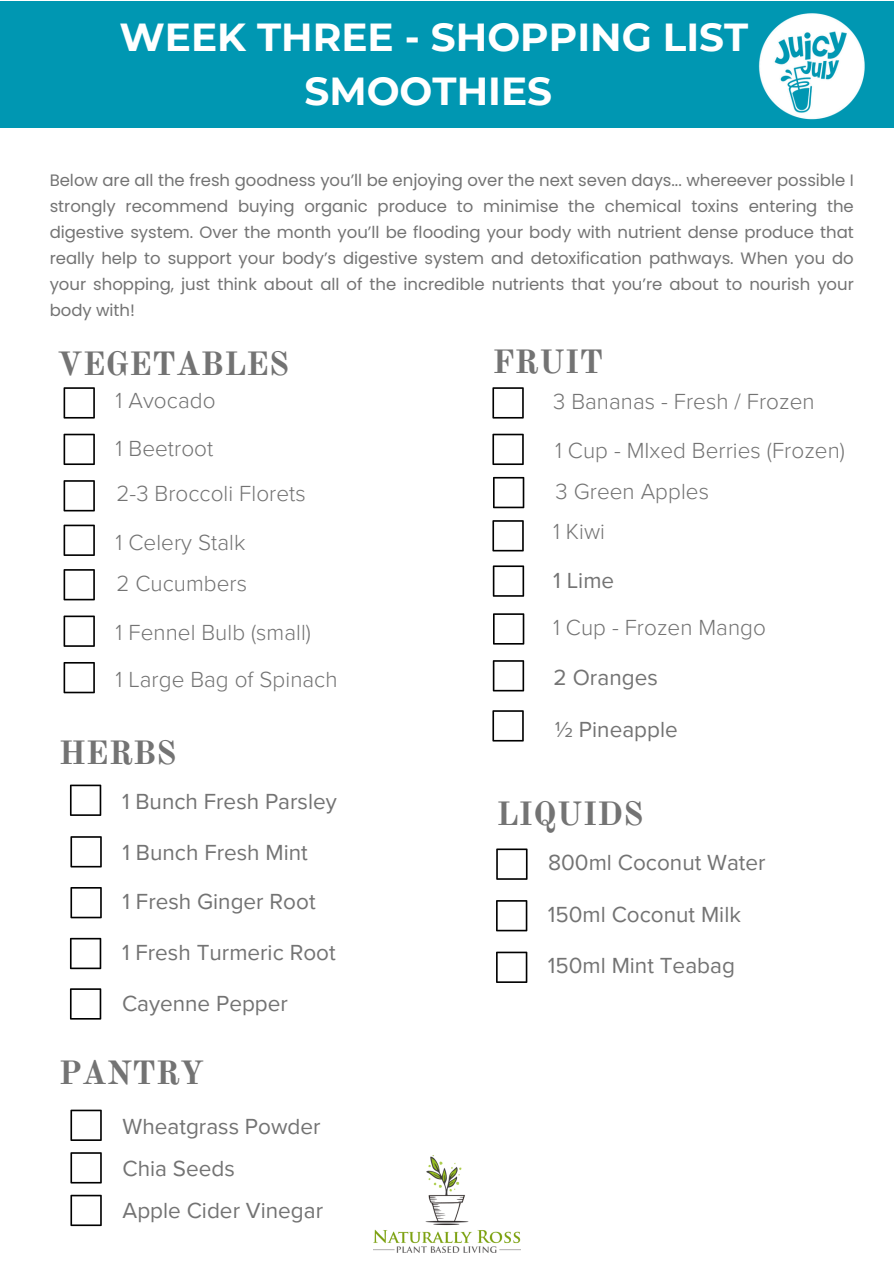
<style>
.page{position:relative;width:894px;height:1264px;background:#fff}
.page>*{position:absolute;margin:0;border:0;box-sizing:border-box;transform-origin:0 0}
.t1{font:700 39px/54px "Montserrat";color:#fff;text-align:center}
.t2{font:700 33px "Old Standard";color:#737373}
.t3{font:22.5px "Proxima Nova";color:#737373}
.t4{font:300 22.5px "Proxima Nova";color:#737373}
.t5{font:16.5px/25.8px "Poppins";color:#737373;text-align:justify}
</style>
<div class="page">
<svg style="left:63px;top:387px;width:32px;height:31px"></svg>
<svg style="left:63px;top:433px;width:32px;height:32px"></svg>
<svg style="left:63px;top:480px;width:32px;height:31px"></svg>
<svg style="left:63px;top:569px;width:32px;height:31px"></svg>
<svg style="left:63px;top:615px;width:32px;height:32px"></svg>
<svg style="left:63px;top:662px;width:32px;height:31px"></svg>
<svg style="left:492px;top:387px;width:31px;height:31px"></svg>
<svg style="left:492px;top:433px;width:31px;height:32px"></svg>
<svg style="left:492px;top:520px;width:31px;height:31px"></svg>
<svg style="left:492px;top:565px;width:32px;height:31px"></svg>
<svg style="left:70px;top:784px;width:31px;height:32px"></svg>
<div style="left:0;top:1px;width:893px;height:127px;background:#0097b2"></div>
<svg style="left:70px;top:887px;width:32px;height:31px"></svg>
<svg style="left:496px;top:900px;width:31px;height:31px"></svg>
<svg style="left:70px;top:836px;width:32px;height:31px"></svg>
<svg style="left:493px;top:613px;width:31px;height:31px"></svg>
<svg style="left:492px;top:660px;width:32px;height:31px"></svg>
<img style="left:374px;top:1155px;width:146px;height:97px">
<svg style="left:496px;top:848px;width:31px;height:31px"></svg>
<svg style="left:496px;top:951px;width:31px;height:31px"></svg>
<svg style="left:63px;top:524px;width:32px;height:32px"></svg>
<svg style="left:70px;top:1109px;width:32px;height:31px"></svg>
<svg style="left:70px;top:1152px;width:32px;height:31px"></svg>
<img style="left:758px;top:13px;width:107px;height:107px">
<svg style="left:70px;top:937px;width:31px;height:32px"></svg>
<svg style="left:492px;top:710px;width:31px;height:31px"></svg>
<svg style="left:70px;top:988px;width:31px;height:31px"></svg>
<svg style="left:70px;top:1194px;width:32px;height:31px"></svg>
<svg style="left:493px;top:477px;width:31px;height:31px"></svg>
<p class="t1" style="left:119px;top:10px;width:630px">WEEK THREE - SHOPPING LIST<br>SMOOTHIES</p>
<h1 class="t5" style="left:50px;top:168px;width:805px">Below are all the fresh goodness you’ll be enjoying over the next seven days... whereever possible I strongly recommend buying organic produce to minimise the chemical toxins entering the digestive system. Over the month you’ll be flooding your body with nutrient dense produce that really help to support your body’s digestive system and detoxification pathways. When you do your shopping, just think about all of the incredible nutrients that you’re about to nourish your body with!</h1>
<h2 class="t2" style="left:57px;top:343px;width:234px">VEGETABLES</h2>
<p class="t2" style="left:492px;top:341px;width:112px">FRUIT</p>
<h3 class="t4" style="left:116px;top:387px;width:101px">1 Avocado</h3>
<p class="t4" style="left:553px;top:388px;width:263px">3 Bananas - Fresh / Frozen</p>
<p class="t4" style="left:116px;top:435px;width:99px">1 Beetroot</p>
<p class="t4" style="left:555px;top:437px;width:291px">1 Cup - MIxed Berries (Frozen)</p>
<h2 class="t4" style="left:116px;top:480px;width:191px">2-3 Broccoli Florets</h2>
<p class="t4" style="left:116px;top:529px;width:131px">1 Celery Stalk</p>
<p class="t4" style="left:116px;top:570px;width:132px">2 Cucumbers</p>
<h3 class="t4" style="left:116px;top:619px;width:197px">1 Fennel Bulb (small)</h3>
<h3 class="t4" style="left:116px;top:666px;width:223px">1 Large Bag of Spinach</h3>
<h3 class="t2" style="left:59px;top:732px;width:119px">HERBS</h3>
<p class="t3" style="left:122px;top:787px;width:216px">1 Bunch Fresh Parsley</p>
<h2 class="t3" style="left:122px;top:839px;width:187px">1 Bunch Fresh Mint</h2>
<h3 class="t3" style="left:122px;top:888px;width:194px">1 Fresh Ginger Root</h3>
<p class="t3" style="left:122px;top:939px;width:215px">1 Fresh Turmeric Root</p>
<p class="t3" style="left:122px;top:990px;width:167px">Cayenne Pepper</p>
<p class="t2" style="left:59px;top:1052px;width:147px">PANTRY</p>
<p class="t3" style="left:122px;top:1112px;width:199px">Wheatgrass Powder</p>
<p class="t3" style="left:122px;top:1155px;width:114px">Chia Seeds</p>
<h3 class="t3" style="left:122px;top:1197px;width:202px">Apple Cider Vinegar</h3>
<p class="t4" style="left:555px;top:478px;width:155px">3 Green Apples</p>
<p class="t4" style="left:553px;top:518px;width:53px">1 Kiwi</p>
<p class="t3" style="left:553px;top:567px;width:62px">1 Lime</p>
<h3 class="t4" style="left:553px;top:614px;width:214px">1 Cup - Frozen Mango</h3>
<p class="t3" style="left:553px;top:664px;width:106px">2 Oranges</p>
<h3 class="t3" style="left:555px;top:715px;width:124px">½ Pineapple</h3>
<h3 class="t2" style="left:496px;top:793px;width:149px">LIQUIDS</h3>
<p class="t3" style="left:548px;top:849px;width:219px">800ml Coconut Water</p>
<p class="t3" style="left:547px;top:901px;width:194px">150ml Coconut Milk</p>
<p class="t3" style="left:547px;top:952px;width:188px">150ml Mint Teabag</p>
</div>
